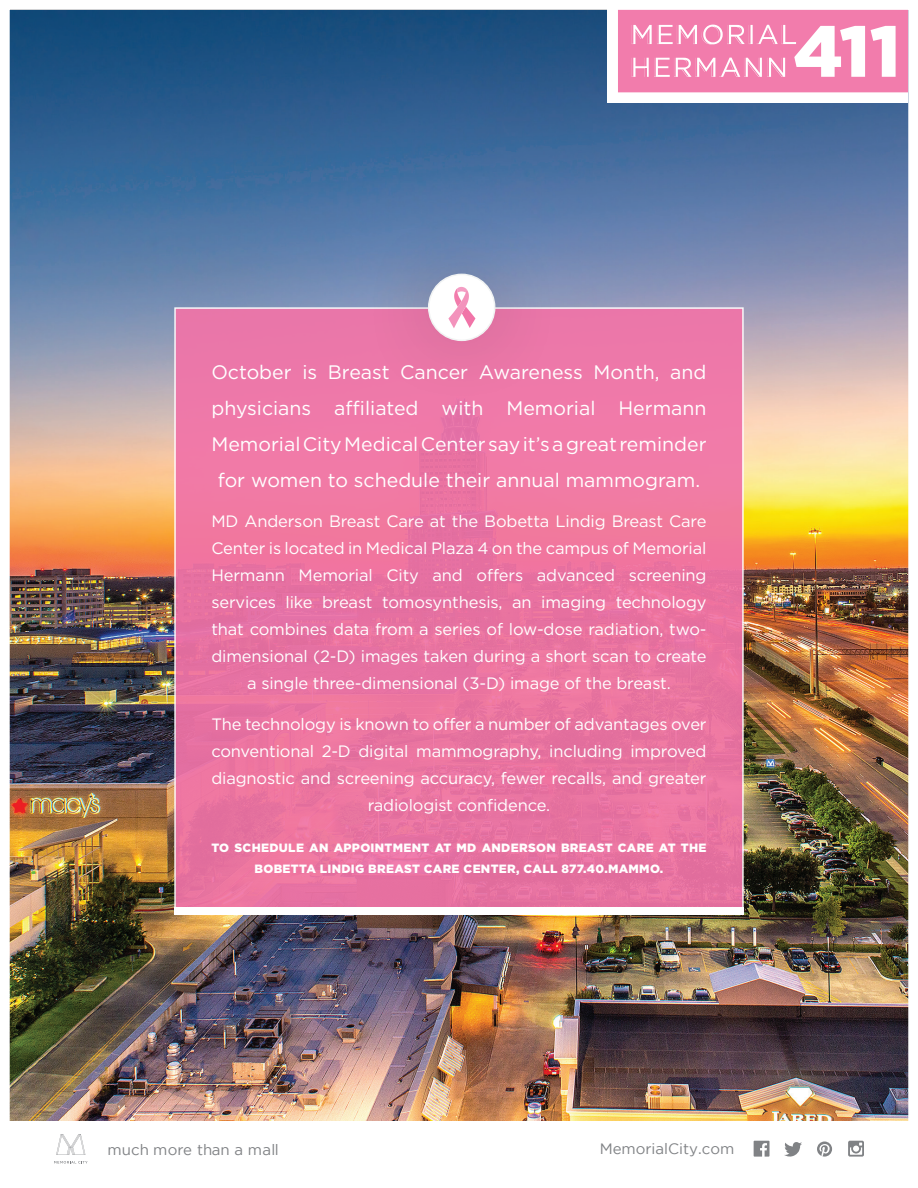
<style>
.page{position:relative;width:918px;height:1188px;background:#fff}
.page>*{position:absolute;margin:0;border:0;box-sizing:border-box;transform-origin:0 0}
.t1{font:19.5px/36px "Gotham";color:#fff;text-align:center}
.t2{font:16.5px/27px "Gotham";letter-spacing:-.01em;color:#fff;text-align:center}
.t3{font:15px "Gotham";color:#808285}
.t4{font:900 12px/21px "Gotham";letter-spacing:.025em;color:#fff;text-align:center}
</style>
<div class="page">
<img style="left:11px;top:11px;width:896px;height:1109px">
<div style="left:608px;top:9px;width:300px;height:94px;background:#fff"></div>
<svg style="left:618px;top:11px;width:289px;height:81px"></svg>
<div style="left:174px;top:307px;width:570px;height:602px;background:#ec76a1;border:2px solid #fff"></div>
<div style="left:357px;top:202px;width:210px;height:211px;background:#231f20;opacity:.2"></div>
<div style="left:429px;top:274px;width:66px;height:66px;background:#fff;border-radius:50%"></div>
<div style="left:428px;top:274px;width:67px;height:67px;border:2px solid #f1f3f3;border-radius:50%"></div>
<svg style="left:448px;top:287px;width:27px;height:41px"></svg>
<div style="left:174px;top:907px;width:570px;height:7px;background:#fff"></div>
<div style="left:0;top:0;width:918px;height:1188px;border:10px solid #fff"></div>
<div style="left:0;top:1125px;width:918px;height:63px;background:#fff"></div>
<svg style="left:54px;top:1161px;width:34px;height:3px"></svg>
<svg style="left:56px;top:1134px;width:29px;height:21px"></svg>
<svg style="left:817px;top:1141px;width:15px;height:16px"></svg>
<svg style="left:784px;top:1142px;width:18px;height:15px"></svg>
<svg style="left:848px;top:1141px;width:16px;height:16px"></svg>
<svg style="left:754px;top:1141px;width:16px;height:16px"></svg>
<p class="t1" style="left:211px;top:353px;width:497px">October is Breast Cancer Awareness Month, and physicians affiliated with Memorial Hermann Memorial City Medical Center say it’s a great reminder for women to schedule their annual mammogram.</p>
<p class="t2" style="left:211px;top:507px;width:497px">MD Anderson Breast Care at the Bobetta Lindig Breast Care Center is located in Medical Plaza 4 on the campus of Memorial Hermann Memorial City and offers advanced screening services like breast tomosynthesis, an imaging technology that combines data from a series of low-dose radiation, two&shy;dimensional (2-D) images taken during a short scan to create a single three-dimensional (3-D) image of the breast.</p>
<p class="t2" style="left:211px;top:710px;width:497px">The technology is known to offer a number of advantages over conventional 2-D digital mammography, including improved diagnostic and screening accuracy, fewer recalls, and greater radiologist confidence.</p>
<p class="t4" style="left:211px;top:837px;width:497px">TO SCHEDULE AN APPOINTMENT AT MD ANDERSON BREAST CARE AT THE<br>BOBETTA LINDIG BREAST CARE CENTER, CALL 877.40.MAMMO.</p>
<p class="t3" style="left:108px;top:1141px;width:173px">much more than a mall</p>
<p class="t3" style="left:600px;top:1140px;width:136px">MemorialCity.com</p>
</div>
